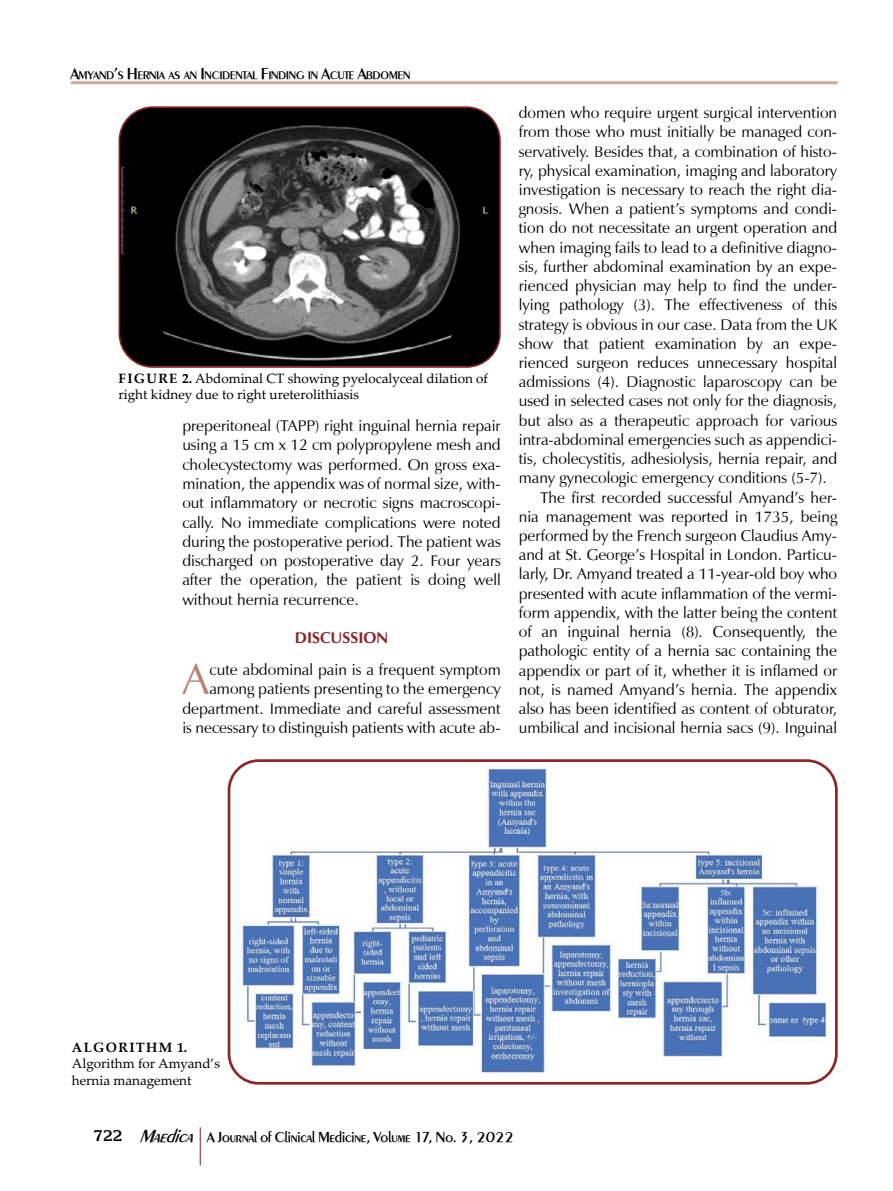
<style>
.page{position:relative;width:893px;height:1191px;background:#fff}
.page>*{position:absolute;margin:0;border:0;box-sizing:border-box;transform-origin:0 0}
.t1{font:43.35px "Z Humanist Normal";color:#b98272}
.t2{font:15.75px/19.4px "Z Humanist Normal";color:#000;text-align:justify}
.t3{font:700 15.75px "Z Humanist";color:#8a2529}
.t4{font:500 15px "Peinaud";letter-spacing:-.005em;color:#000}
.t5{font:13.5px/16.2px "Palatino Linotype";color:#000}
.t6{font:700 13.5px "Palatino Linotype";letter-spacing:.1em;color:#000}
.t7{font:500 11.55px "Peinaud";color:#000}
.s1{font-size:16.5px}
.s2{font-weight:700}
.s3{font-family:"Korina";font-weight:700}
.s4{font-style:italic;font-size:18px}
</style>
<div class="page">
<hr style="left:71px;top:81px;width:767px;height:3px;background:#d0aca0">
<hr style="left:200px;top:1127px;width:1px;height:38px;background:#8a2529">
<img style="left:119px;top:109px;width:379px;height:257px">
<div style="left:119px;top:106px;width:382px;height:262px;border:2px solid #8a2529;border-radius:33px"></div>
<img style="left:229px;top:763px;width:605px;height:320px">
<div style="left:228px;top:759px;width:610px;height:325px;border:3px solid #8a2529;border-radius:30px"></div>
<p class="t7" style="left:71px;top:68px;width:341px"><span class="s1">A</span>MYAND<span class="s1">’</span>S <span class="s1">H</span>ERNIA AS AN <span class="s1">I</span>NCIDENTAL <span class="s1">F</span>INDING IN <span class="s1">A</span>CUTE <span class="s1">A</span>BDOMEN</p>
<p class="t5" style="left:119px;top:370px;width:371px"><span class="s2">FIGURE 2.</span> Abdominal CT showing pyelocalyceal dilation of right kidney due to right ureterolithiasis</p>
<p class="t2" style="left:182px;top:416px;width:320px">preperitoneal (TAPP) right inguinal hernia repair using a 15 cm x 12 cm polypropylene mesh and cholecystectomy was performed. On gross exa&shy;mination, the appendix was of normal size, with&shy;out inflammatory or necrotic signs macroscopi&shy;cally. No immediate complications were noted during the postoperative period. The patient was discharged on postoperative day 2. Four years after the operation, the patient is doing well without hernia recurrence.</p>
<p class="t3" style="left:295px;top:628px;width:95px">DISCUSSION</p>
<h1 class="t1" style="left:182px;top:654px;width:28px">A</h1>
<p class="t2" style="left:182px;top:660px;width:320px;text-align:right">cute abdominal pain is a frequent symptom among patients presenting to the emergency department. Immediate and careful assessment is necessary to distinguish patients with acute ab-</p>
<p class="t2" style="left:519px;top:103px;width:320px">domen who require urgent surgical intervention</p>
<p class="t2" style="left:519px;top:123px;width:320px">from those who must initially be managed con-</p>
<p class="t2" style="left:519px;top:142px;width:320px">servatively. Besides that, a combination of histo-</p>
<p class="t2" style="left:519px;top:161px;width:320px">ry, physical examination, imaging and laboratory</p>
<p class="t2" style="left:519px;top:180px;width:319px">investigation is necessary to reach the right dia-</p>
<p class="t2" style="left:519px;top:199px;width:320px">gnosis. When a patient’s symptoms and condi-</p>
<p class="t2" style="left:519px;top:219px;width:320px">tion do not necessitate an urgent operation and</p>
<p class="t2" style="left:519px;top:238px;width:320px">when imaging fails to lead to a definitive diagno-</p>
<p class="t2" style="left:519px;top:257px;width:319px">sis, further abdominal examination by an expe-</p>
<p class="t2" style="left:519px;top:276px;width:319px">rienced physician may help to find the under-</p>
<p class="t2" style="left:519px;top:295px;width:320px">lying pathology (3). The effectiveness of this</p>
<p class="t2" style="left:519px;top:315px;width:320px">strategy is obvious in our case. Data from the UK</p>
<p class="t2" style="left:519px;top:334px;width:319px">show that patient examination by an expe-</p>
<p class="t2" style="left:519px;top:353px;width:320px">rienced surgeon reduces unnecessary hospital</p>
<p class="t2" style="left:519px;top:372px;width:320px">admissions (4). Diagnostic laparoscopy can be</p>
<p class="t2" style="left:519px;top:392px;width:320px">used in selected cases not only for the diagnosis,</p>
<p class="t2" style="left:519px;top:411px;width:320px">but also as a therapeutic approach for various</p>
<p class="t2" style="left:519px;top:430px;width:320px">intra-abdominal emergencies such as appendici-</p>
<p class="t2" style="left:519px;top:449px;width:320px">tis, cholecystitis, adhesiolysis, hernia repair, and</p>
<p class="t2" style="left:519px;top:468px;width:310px">many gynecologic emergency conditions (5-7).</p>
<p class="t2" style="left:540px;top:488px;width:299px">The first recorded successful Amyand’s her-</p>
<p class="t2" style="left:519px;top:507px;width:320px">nia management was reported in 1735, being</p>
<p class="t2" style="left:519px;top:526px;width:320px">performed by the French surgeon Claudius Amy-</p>
<p class="t2" style="left:519px;top:545px;width:320px">and at St. George’s Hospital in London. Particu-</p>
<p class="t2" style="left:519px;top:564px;width:320px">larly, Dr. Amyand treated a 11-year-old boy who</p>
<p class="t2" style="left:519px;top:584px;width:320px">presented with acute inflammation of the vermi-</p>
<p class="t2" style="left:519px;top:603px;width:320px">form appendix, with the latter being the content</p>
<p class="t2" style="left:519px;top:622px;width:320px">of an inguinal hernia (8). Consequently, the</p>
<p class="t2" style="left:519px;top:641px;width:320px">pathologic entity of a hernia sac containing the</p>
<p class="t2" style="left:519px;top:661px;width:320px">appendix or part of it, whether it is inflamed or</p>
<p class="t2" style="left:519px;top:680px;width:320px">not, is named Amyand’s hernia. The appendix</p>
<p class="t2" style="left:519px;top:699px;width:320px">also has been identified as content of obturator,</p>
<p class="t2" style="left:519px;top:718px;width:320px">umbilical and incisional hernia sacs (9). Inguinal</p>
<p class="t6" style="left:72px;top:1038px;width:117px">ALGORITHM 1.</p>
<p class="t5" style="left:72px;top:1055px;width:150px">Algorithm for Amyand’s hernia management</p>
<p class="t4" style="left:94px;top:1127px;width:422px"><span class="s3">722</span> <span class="s4">Maedica</span> A Journal of Clinical Medicine, Volume 17, No. 3, 2022</p>
</div>
